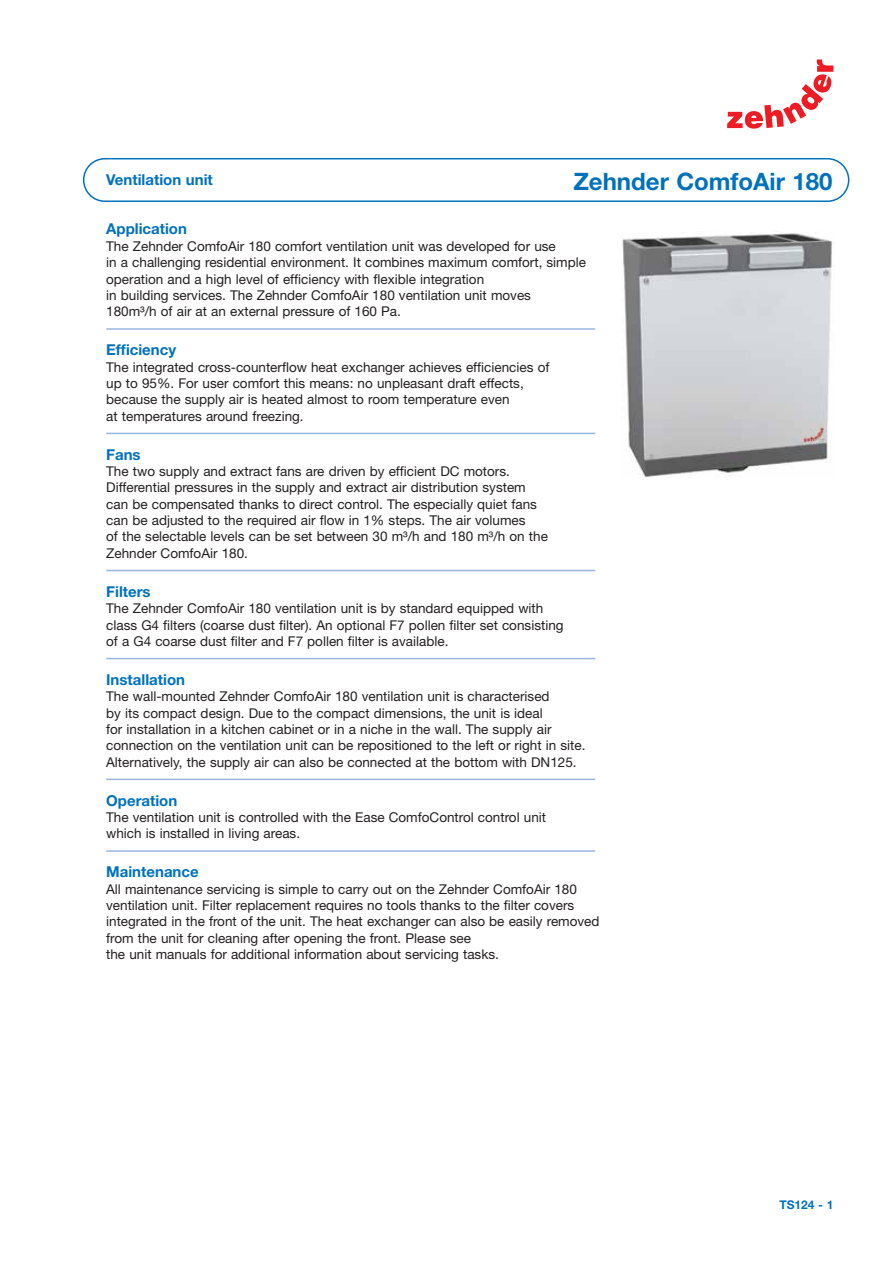
<style>
.page{position:relative;width:893px;height:1263px;background:#fff}
.page>*{position:absolute;margin:0;border:0;box-sizing:border-box;transform-origin:0 0}
.t1{font:700 24px "Helvetica Neue LT Pro";color:#0072bc}
.t2{font:700 15px "Helvetica Neue LT Pro";color:#0072bc}
.t3{font:13.5px/16.4px "Helvetica Neue LT Pro";color:#231f20}
.t4{font:700 12px "Helvetica Neue LT Pro";color:#0072bc}
</style>
<div class="page">
<svg style="left:727px;top:60px;width:106px;height:69px"></svg>
<img style="left:622px;top:233px;width:211px;height:245px">
<hr style="left:106px;top:328px;width:489px;height:2px;background:#98b6e0">
<hr style="left:106px;top:433px;width:489px;height:1px;background:#98b6e0">
<hr style="left:106px;top:570px;width:489px;height:1px;background:#98b6e0">
<hr style="left:106px;top:658px;width:489px;height:1px;background:#98b6e0">
<hr style="left:106px;top:779px;width:489px;height:1px;background:#98b6e0">
<hr style="left:106px;top:850px;width:489px;height:2px;background:#98b6e0">
<div style="left:83px;top:158px;width:766px;height:44px;border:2px solid #0072bc;border-radius:21px"></div>
<h1 class="t1" style="left:573px;top:166px;width:261px">Zehnder ComfoAir 180</h1>
<p class="t2" style="left:106px;top:170px;width:108px">Ventilation unit</p>
<p class="t2" style="left:106px;top:220px;width:82px">Application</p>
<p class="t3" style="left:106px;top:238px;width:481px">The Zehnder ComfoAir 180 comfort ventilation unit was developed for use<br>in a challenging residential environment. It combines maximum comfort, simple operation and a high level of efficiency with flexible integration<br>in building services. The Zehnder ComfoAir 180 ventilation unit moves<br>180m³/h of air at an external pressure of 160 Pa.</p>
<p class="t2" style="left:106px;top:340px;width:71px">Efficiency</p>
<p class="t3" style="left:106px;top:358px;width:445px">The integrated cross-counterflow heat exchanger achieves efficiencies of up to 95%. For user comfort this means: no unpleasant draft effects, because the supply air is heated almost to room temperature even<br>at temperatures around freezing.</p>
<p class="t2" style="left:106px;top:445px;width:36px">Fans</p>
<p class="t3" style="left:106px;top:463px;width:443px">The two supply and extract fans are driven by efficient DC motors.<br>Differential pressures in the supply and extract air distribution system can be compensated thanks to direct control. The especially quiet fans can be adjusted to the required air flow in 1% steps. The air volumes<br>of the selectable levels can be set between 30 m³/h and 180 m³/h on the Zehnder ComfoAir 180.</p>
<p class="t2" style="left:106px;top:582px;width:46px">Filters</p>
<p class="t3" style="left:106px;top:600px;width:459px">The Zehnder ComfoAir 180 ventilation unit is by standard equipped with class G4 filters (coarse dust filter). An optional F7 pollen filter set consisting of a G4 coarse dust filter and F7 pollen filter is available.</p>
<p class="t2" style="left:106px;top:670px;width:80px">Installation</p>
<p class="t3" style="left:106px;top:688px;width:481px">The wall-mounted Zehnder ComfoAir 180 ventilation unit is characterised<br>by its compact design. Due to the compact dimensions, the unit is ideal<br>for installation in a kitchen cabinet or in a niche in the wall. The supply air connection on the ventilation unit can be repositioned to the left or right in site.<br>Alternatively, the supply air can also be connected at the bottom with DN125.</p>
<p class="t2" style="left:106px;top:791px;width:73px">Operation</p>
<p class="t3" style="left:106px;top:809px;width:441px">The ventilation unit is controlled with the Ease ComfoControl control unit which is installed in living areas.</p>
<p class="t2" style="left:106px;top:862px;width:94px">Maintenance</p>
<p class="t3" style="left:106px;top:880px;width:495px">All maintenance servicing is simple to carry out on the Zehnder ComfoAir 180 ventilation unit. Filter replacement requires no tools thanks to the filter covers integrated in the front of the unit. The heat exchanger can also be easily removed from the unit for cleaning after opening the front. Please see<br>the unit manuals for additional information about servicing tasks.</p>
<p class="t4" style="left:779px;top:1197px;width:56px">TS124 - 1</p>
</div>
